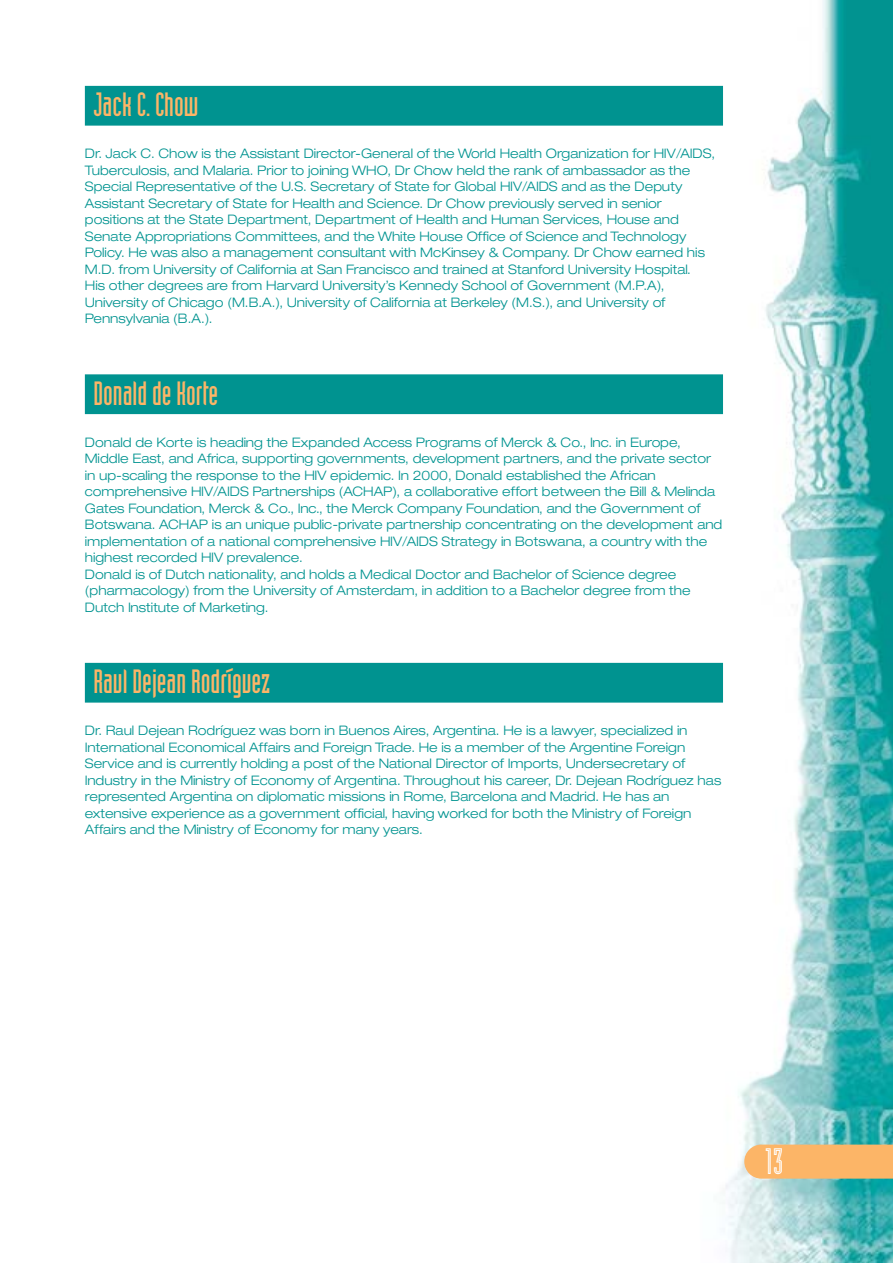
<style>
.page{position:relative;width:893px;height:1263px;background:#fff}
.page>*{position:absolute;margin:0;border:0;box-sizing:border-box;transform-origin:0 0}
.t1{font:36px "Industria Inline";color:#fff}
.t2{font:33px "Industria Solid";color:#fcb567}
.t3{font:300 expanded 13.2px/16.5px "Helvetica Neue";letter-spacing:.005em;color:#009390}
</style>
<div class="page">
<img style="left:678px;top:1px;width:214px;height:1262px">
<div style="left:744px;top:1145px;width:148px;height:34px;background:#fcb567"></div>
<div style="left:85px;top:86px;width:638px;height:40px;background:#009390"></div>
<div style="left:85px;top:374px;width:638px;height:40px;background:#009390"></div>
<div style="left:85px;top:663px;width:638px;height:40px;background:#009390"></div>
<h2 class="t2" style="left:93px;top:92px;width:107px">Jack C. Chow</h2>
<p class="t3" style="left:85px;top:146px;width:632px">Dr. Jack C. Chow is the Assistant Director-General of the World Health Organization for HIV/AIDS, Tuberculosis, and Malaria. Prior to joining WHO, Dr Chow held the rank of ambassador as the Special Representative of the U.S. Secretary of State for Global HIV/AIDS and as the Deputy Assistant Secretary of State for Health and Science. Dr Chow previously served in senior positions at the State Department, Department of Health and Human Services, House and Senate Appropriations Committees, and the White House Office of Science and Technology Policy. He was also a management consultant with McKinsey &amp; Company. Dr Chow earned his M.D. from University of California at San Francisco and trained at Stanford University Hospital.<br>His other degrees are from Harvard University’s Kennedy School of Government (M.P.A), University of Chicago (M.B.A.), University of California at Berkeley (M.S.), and University of Pennsylvania (B.A.).</p>
<h2 class="t2" style="left:93px;top:381px;width:126px">Donald de Korte</h2>
<p class="t3" style="left:85px;top:435px;width:639px">Donald de Korte is heading the Expanded Access Programs of Merck &amp; Co., Inc. in Europe, Middle East, and Africa, supporting governments, development partners, and the private sector in up-scaling the response to the HIV epidemic. In 2000, Donald established the African comprehensive HIV/AIDS Partnerships (ACHAP), a collaborative effort between the Bill &amp; Melinda Gates Foundation, Merck &amp; Co., Inc., the Merck Company Foundation, and the Government of Botswana. ACHAP is an unique public-private partnership concentrating on the development and implementation of a national comprehensive HIV/AIDS Strategy in Botswana, a country with the highest recorded HIV prevalence.<br>Donald is of Dutch nationality, and holds a Medical Doctor and Bachelor of Science degree (pharmacology) from the University of Amsterdam, in addition to a Bachelor degree from the Dutch Institute of Marketing.</p>
<h2 class="t2" style="left:93px;top:669px;width:179px">Raul Dejean Rodríguez</h2>
<p class="t3" style="left:85px;top:723px;width:638px">Dr. Raul Dejean Rodríguez was born in Buenos Aires, Argentina. He is a lawyer, specialized in International Economical Affairs and Foreign Trade. He is a member of the Argentine Foreign Service and is currently holding a post of the National Director of Imports, Undersecretary of Industry in the Ministry of Economy of Argentina. Throughout his career, Dr. Dejean Rodríguez has represented Argentina on diplomatic missions in Rome, Barcelona and Madrid. He has an extensive experience as a government official, having worked for both the Ministry of Foreign Affairs and the Ministry of Economy for many years.</p>
<h1 class="t1" style="left:765px;top:1148px;width:19px">13</h1>
</div>
